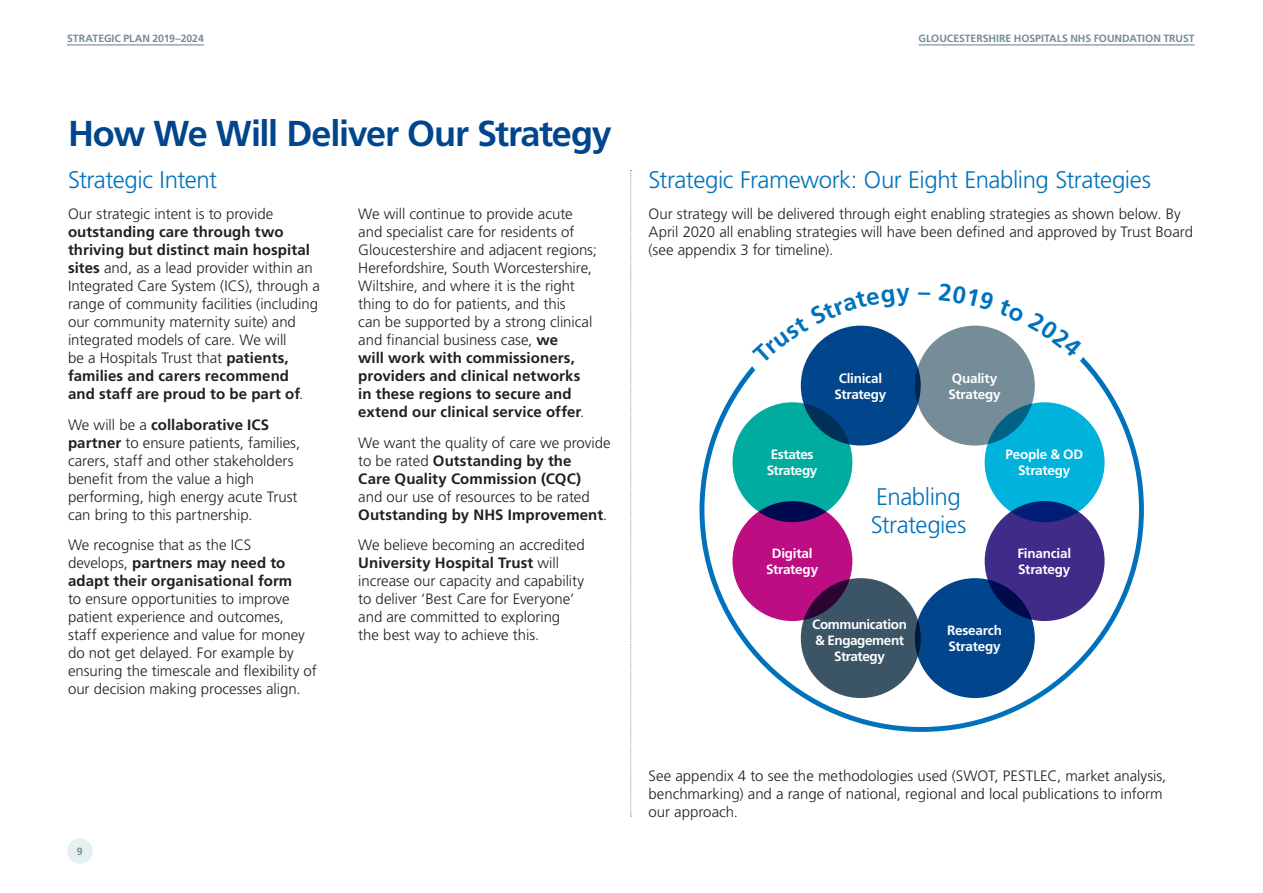
<style>
.page{position:relative;width:1263px;height:893px;background:#fff}
.page>*{position:absolute;margin:0;border:0;box-sizing:border-box;transform-origin:0 0}
.H1__P{font:700 36px "Frutiger LT Std";letter-spacing:-.035em;color:#01468c}
.Body__P{font:300 24px/28.8px "Frutiger LT Std";letter-spacing:-.02em;color:#0072bc}
.Body__P-2{font:300 15px/18px "Frutiger LT Std";color:#231f20}
.t1{font:700 13.5px/16.2px "Frutiger LT Std";letter-spacing:-.02em;color:#fff;text-align:center}
.t2{font:700 10.5px "Frutiger LT Std";color:#758c99}
.s1{font-weight:700}
</style>
<div class="page">
<hr style="left:67px;top:44px;width:137px;height:1px;background:#758c99">
<div style="left:67px;top:838px;width:26px;height:26px;background:#e7f0f1;border-radius:50%"></div>
<hr style="left:918px;top:44px;width:277px;height:1px;background:#758c99">
<svg style="left:630px;top:170px;width:2px;height:647px"></svg>
<svg style="left:736px;top:337px;width:372px;height:51px"></svg>
<div style="left:801px;top:326px;width:120px;height:119px;background:#01468c;border-radius:50%"></div>
<div style="left:915px;top:326px;width:120px;height:119px;background:#758c99;border-radius:50%"></div>
<div style="left:985px;top:402px;width:119px;height:120px;background:#00b3dc;border-radius:50%"></div>
<div style="left:985px;top:501px;width:119px;height:120px;background:#402b89;border-radius:50%"></div>
<div style="left:732px;top:402px;width:120px;height:120px;background:#00aca0;border-radius:50%"></div>
<div style="left:732px;top:501px;width:120px;height:120px;background:#bc0d83;border-radius:50%"></div>
<div style="left:801px;top:578px;width:120px;height:120px;background:#3b5566;border-radius:50%"></div>
<div style="left:915px;top:578px;width:120px;height:120px;background:#01468c;border-radius:50%"></div>
<svg style="left:752px;top:325px;width:158px;height:39px"></svg>
<svg style="left:939px;top:325px;width:144px;height:33px"></svg>
<p class="t2" style="left:67px;top:32px;width:138px">STRATEGIC PLAN 2019–2024</p>
<p class="H1__P" style="left:68px;top:112px;width:545px">How We Will Deliver Our Strategy</p>
<p class="Body__P" style="left:68px;top:166px;width:151px">Strategic Intent</p>
<p class="Body__P-2" style="left:68px;top:205px;width:254px">Our strategic intent is to provide <span class="s1">outstanding care through two thriving but distinct main hospital sites</span> and, as a lead provider within an Integrated Care System (ICS), through a range of community facilities (including our community maternity suite) and integrated models of care. We will<br>be a Hospitals Trust that <span class="s1">patients, families and carers recommend<br>and staff are proud to be part of</span>.</p>
<p class="Body__P-2" style="left:68px;top:416px;width:234px">We will be a <span class="s1">collaborative ICS partner</span> to ensure patients, families, carers, staff and other stakeholders benefit from the value a high performing, high energy acute Trust can bring to this partnership.</p>
<p class="Body__P-2" style="left:68px;top:536px;width:250px">We recognise that as the ICS<br>develops, <span class="s1">partners may need to adapt their organisational form<br></span>to ensure opportunities to improve patient experience and outcomes,<br>staff experience and value for money do not get delayed. For example by ensuring the timescale and flexibility of our decision making processes align.</p>
<p class="Body__P-2" style="left:358px;top:205px;width:240px">We will continue to provide acute and specialist care for residents of Gloucestershire and adjacent regions; Herefordshire, South Worcestershire, Wiltshire, and where it is the right thing to do for patients, and this<br>can be supported by a strong clinical and financial business case, <span class="s1">we<br>will work with commissioners, providers and clinical networks in these regions to secure and extend our clinical service offer</span>.</p>
<p class="Body__P-2" style="left:358px;top:434px;width:254px">We want the quality of care we provide to be rated <span class="s1">Outstanding by the<br>Care Quality Commission (CQC)<br></span>and our use of resources to be rated<br><span class="s1">Outstanding by NHS Improvement</span>.</p>
<p class="Body__P-2" style="left:358px;top:536px;width:228px">We believe becoming an accredited <span class="s1">University Hospital Trust</span> will increase our capacity and capability to deliver ‘Best Care for Everyone’ and are committed to exploring the best way to achieve this.</p>
<p class="t2" style="left:77px;top:845px;width:7px">9</p>
<p class="t2" style="left:918px;top:32px;width:278px">GLOUCESTERSHIRE HOSPITALS NHS FOUNDATION TRUST</p>
<p class="Body__P" style="left:648px;top:166px;width:504px">Strategic Framework: Our Eight Enabling Strategies</p>
<p class="Body__P-2" style="left:648px;top:205px;width:546px">Our strategy will be delivered through eight enabling strategies as shown below. By<br>April 2020 all enabling strategies will have been defined and approved by Trust Board (see appendix 3 for timeline).</p>
<p class="t1" style="left:834px;top:370px;width:54px">Clinical<br>Strategy</p>
<p class="t1" style="left:948px;top:370px;width:54px;text-align:left">Quality<br>Strategy</p>
<p class="t1" style="left:767px;top:446px;width:52px;text-align:left">Estates<br>Strategy</p>
<p class="t1" style="left:766px;top:545px;width:54px">Digital<br>Strategy</p>
<p class="Body__P" style="left:871px;top:482px;width:97px">Enabling<br>Strategies</p>
<p class="t1" style="left:1005px;top:446px;width:79px">People &amp; OD<br>Strategy</p>
<p class="t1" style="left:1017px;top:545px;width:55px;text-align:left">Financial<br>Strategy</p>
<p class="t1" style="left:812px;top:616px;width:96px">Communication &amp; Engagement<br>Strategy</p>
<p class="t1" style="left:947px;top:622px;width:56px;text-align:left">Research<br>Strategy</p>
<p class="Body__P-2" style="left:648px;top:767px;width:519px">See appendix 4 to see the methodologies used (SWOT, PESTLEC, market analysis, benchmarking) and a range of national, regional and local publications to inform our approach.</p>
</div>
